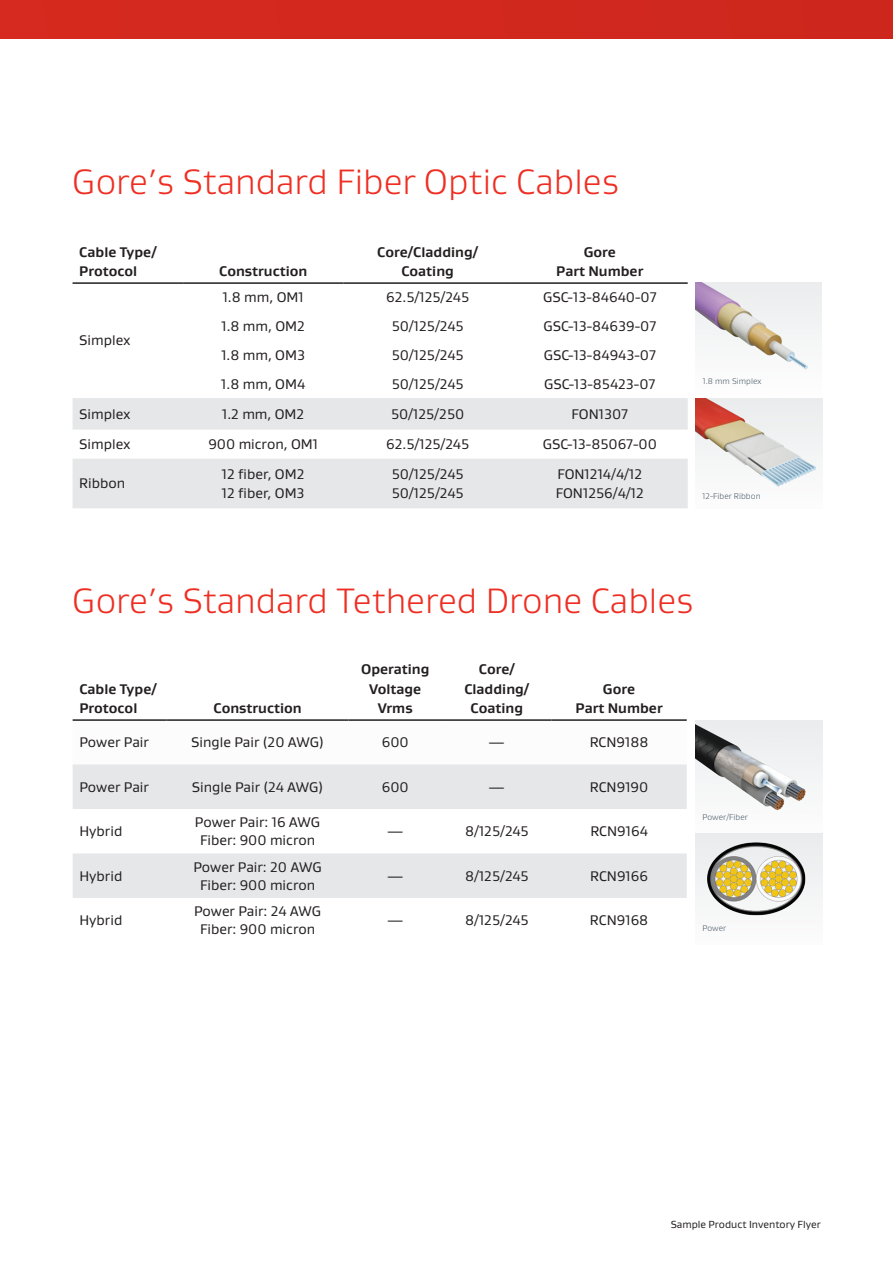
<style>
.page{position:relative;width:893px;height:1263px;background:#fff}
.page>*{position:absolute;margin:0;border:0;box-sizing:border-box;transform-origin:0 0}
.Page_Title_24_26{font:300 36px "Gore Gustan";color:#ee2e22}
.Table_Text_9_5_13{font:14.25px "Gore Gustan";color:#231f20}
.Table_Header_Footer_9_5_13{font:700 14.25px/19.5px "Gore Gustan";color:#231f20;text-align:center}
.Legal_Text_7_8_5{font:10.5px "Gore Gustan";color:#231f20}
.Page_headings{font:300 8.4px "Gore Gustan";letter-spacing:.005em;color:#475865}
</style>
<div class="page">
<img style="left:696px;top:400px;width:126px;height:87px">
<img style="left:696px;top:720px;width:126px;height:196px">
<img style="left:696px;top:283px;width:126px;height:117px">
<div style="left:0;top:0;width:893px;height:38px;background:#d2281e"></div>
<svg style="left:73px;top:764px;width:614px;height:134px;fill:#e6e7e9"></svg>
<hr style="left:73px;top:719px;width:94px;height:2px;background:#231f20">
<hr style="left:167px;top:719px;width:181px;height:2px;background:#231f20">
<hr style="left:348px;top:719px;width:94px;height:2px;background:#231f20">
<hr style="left:442px;top:719px;width:110px;height:2px;background:#231f20">
<hr style="left:552px;top:719px;width:135px;height:2px;background:#231f20">
<div style="left:73px;top:398px;width:615px;height:32px;background:#e6e7e9"></div>
<div style="left:73px;top:459px;width:615px;height:49px;background:#e6e7e9"></div>
<hr style="left:73px;top:282px;width:110px;height:2px;background:#231f20">
<hr style="left:183px;top:282px;width:160px;height:2px;background:#231f20">
<hr style="left:343px;top:282px;width:169px;height:2px;background:#231f20">
<hr style="left:512px;top:282px;width:176px;height:2px;background:#231f20">
<p class="Page_Title_24_26" style="left:72px;top:159px;width:548px">Gore’s Standard Fiber Optic Cables</p>
<p class="Table_Header_Footer_9_5_13" style="left:79px;top:242px;width:79px;text-align:left">Cable Type/<br>Protocol</p>
<p class="Table_Text_9_5_13" style="left:79px;top:331px;width:52px">Simplex</p>
<p class="Table_Header_Footer_9_5_13" style="left:219px;top:261px;width:90px">Construction</p>
<p class="Table_Header_Footer_9_5_13" style="left:377px;top:242px;width:102px">Core/Cladding/<br>Coating</p>
<p class="Table_Header_Footer_9_5_13" style="left:556px;top:242px;width:89px">Gore<br>Part Number</p>
<p class="Table_Text_9_5_13" style="left:223px;top:288px;width:83px">1.8 mm, OM1</p>
<p class="Table_Text_9_5_13" style="left:386px;top:288px;width:84px">62.5/125/245</p>
<p class="Table_Text_9_5_13" style="left:543px;top:288px;width:115px">GSC-13-84640-07</p>
<p class="Table_Text_9_5_13" style="left:221px;top:317px;width:85px">1.8 mm, OM2</p>
<p class="Table_Text_9_5_13" style="left:392px;top:317px;width:73px">50/125/245</p>
<p class="Table_Text_9_5_13" style="left:543px;top:317px;width:114px">GSC-13-84639-07</p>
<p class="Table_Text_9_5_13" style="left:221px;top:346px;width:85px">1.8 mm, OM3</p>
<p class="Table_Text_9_5_13" style="left:392px;top:346px;width:73px">50/125/245</p>
<p class="Table_Text_9_5_13" style="left:544px;top:346px;width:114px">GSC-13-84943-07</p>
<p class="Table_Text_9_5_13" style="left:221px;top:374px;width:85px">1.8 mm, OM4</p>
<p class="Table_Text_9_5_13" style="left:392px;top:374px;width:73px">50/125/245</p>
<p class="Table_Text_9_5_13" style="left:544px;top:374px;width:113px">GSC-13-85423-07</p>
<p class="Table_Text_9_5_13" style="left:79px;top:404px;width:52px">Simplex</p>
<p class="Table_Text_9_5_13" style="left:222px;top:404px;width:84px">1.2 mm, OM2</p>
<p class="Table_Text_9_5_13" style="left:391px;top:404px;width:75px">50/125/250</p>
<p class="Table_Text_9_5_13" style="left:571px;top:404px;width:58px">FON1307</p>
<p class="Table_Text_9_5_13" style="left:79px;top:435px;width:52px">Simplex</p>
<p class="Table_Text_9_5_13" style="left:208px;top:435px;width:111px">900 micron, OM1</p>
<p class="Table_Text_9_5_13" style="left:386px;top:435px;width:84px">62.5/125/245</p>
<p class="Table_Text_9_5_13" style="left:543px;top:435px;width:116px">GSC-13-85067-00</p>
<p class="Table_Text_9_5_13" style="left:79px;top:474px;width:48px">Ribbon</p>
<p class="Table_Text_9_5_13" style="left:392px;top:464px;width:73px">50/125/245</p>
<p class="Table_Text_9_5_13" style="left:392px;top:484px;width:73px">50/125/245</p>
<p class="Table_Text_9_5_13" style="left:557px;top:464px;width:86px">FON1214/4/12</p>
<p class="Table_Text_9_5_13" style="left:556px;top:484px;width:90px">FON1256/4/12</p>
<p class="Table_Text_9_5_13" style="left:222px;top:464px;width:84px">12 fiber, OM2</p>
<p class="Table_Text_9_5_13" style="left:222px;top:484px;width:84px">12 fiber, OM3</p>
<p class="Page_headings" style="left:703px;top:376px;width:60px">1.8 mm Simplex</p>
<p class="Page_headings" style="left:702px;top:491px;width:60px">12-Fiber Ribbon</p>
<p class="Page_Title_24_26" style="left:72px;top:578px;width:622px">Gore’s Standard Tethered Drone Cables</p>
<p class="Table_Header_Footer_9_5_13" style="left:79px;top:679px;width:79px;text-align:left">Cable Type/<br>Protocol</p>
<p class="Table_Header_Footer_9_5_13" style="left:213px;top:698px;width:90px">Construction</p>
<p class="Table_Header_Footer_9_5_13" style="left:361px;top:659px;width:70px">Operating<br>Voltage</p>
<p class="Table_Header_Footer_9_5_13" style="left:378px;top:698px;width:36px">Vrms</p>
<p class="Table_Header_Footer_9_5_13" style="left:464px;top:659px;width:66px">Core/<br>Cladding/<br>Coating</p>
<p class="Table_Header_Footer_9_5_13" style="left:576px;top:679px;width:89px">Gore<br>Part Number</p>
<p class="Table_Text_9_5_13" style="left:79px;top:733px;width:71px">Power Pair</p>
<p class="Table_Text_9_5_13" style="left:191px;top:733px;width:134px">Single Pair (20 AWG)</p>
<p class="Table_Text_9_5_13" style="left:382px;top:733px;width:29px">600</p>
<p class="Table_Text_9_5_13" style="left:489px;top:733px;width:18px">—</p>
<p class="Table_Text_9_5_13" style="left:590px;top:733px;width:60px">RCN9188</p>
<p class="Table_Text_9_5_13" style="left:79px;top:777px;width:71px">Power Pair</p>
<p class="Table_Text_9_5_13" style="left:192px;top:777px;width:133px">Single Pair (24 AWG)</p>
<p class="Table_Text_9_5_13" style="left:382px;top:777px;width:29px">600</p>
<p class="Table_Text_9_5_13" style="left:489px;top:777px;width:18px">—</p>
<p class="Table_Text_9_5_13" style="left:590px;top:777px;width:60px">RCN9190</p>
<p class="Table_Text_9_5_13" style="left:79px;top:822px;width:44px">Hybrid</p>
<p class="Table_Text_9_5_13" style="left:195px;top:813px;width:127px">Power Pair: 16 AWG</p>
<p class="Table_Text_9_5_13" style="left:200px;top:831px;width:117px">Fiber: 900 micron</p>
<p class="Table_Text_9_5_13" style="left:387px;top:822px;width:18px">—</p>
<p class="Table_Text_9_5_13" style="left:465px;top:822px;width:65px">8/125/245</p>
<p class="Table_Text_9_5_13" style="left:590px;top:822px;width:59px">RCN9164</p>
<p class="Table_Text_9_5_13" style="left:79px;top:866px;width:44px">Hybrid</p>
<p class="Table_Text_9_5_13" style="left:79px;top:911px;width:44px">Hybrid</p>
<p class="Table_Text_9_5_13" style="left:193px;top:857px;width:130px">Power Pair: 20 AWG</p>
<p class="Table_Text_9_5_13" style="left:200px;top:875px;width:117px">Fiber: 900 micron</p>
<p class="Table_Text_9_5_13" style="left:194px;top:902px;width:129px">Power Pair: 24 AWG</p>
<p class="Table_Text_9_5_13" style="left:200px;top:920px;width:117px">Fiber: 900 micron</p>
<p class="Table_Text_9_5_13" style="left:387px;top:866px;width:18px">—</p>
<p class="Table_Text_9_5_13" style="left:465px;top:866px;width:65px">8/125/245</p>
<p class="Table_Text_9_5_13" style="left:590px;top:866px;width:59px">RCN9166</p>
<p class="Table_Text_9_5_13" style="left:387px;top:911px;width:18px">—</p>
<p class="Table_Text_9_5_13" style="left:465px;top:911px;width:65px">8/125/245</p>
<p class="Table_Text_9_5_13" style="left:590px;top:911px;width:60px">RCN9168</p>
<p class="Page_headings" style="left:702px;top:812px;width:47px">Power/Fiber</p>
<p class="Page_headings" style="left:702px;top:923px;width:25px">Power</p>
<p class="Legal_Text_7_8_5" style="left:671px;top:1217px;width:151px">Sample Product Inventory Flyer</p>
</div>
